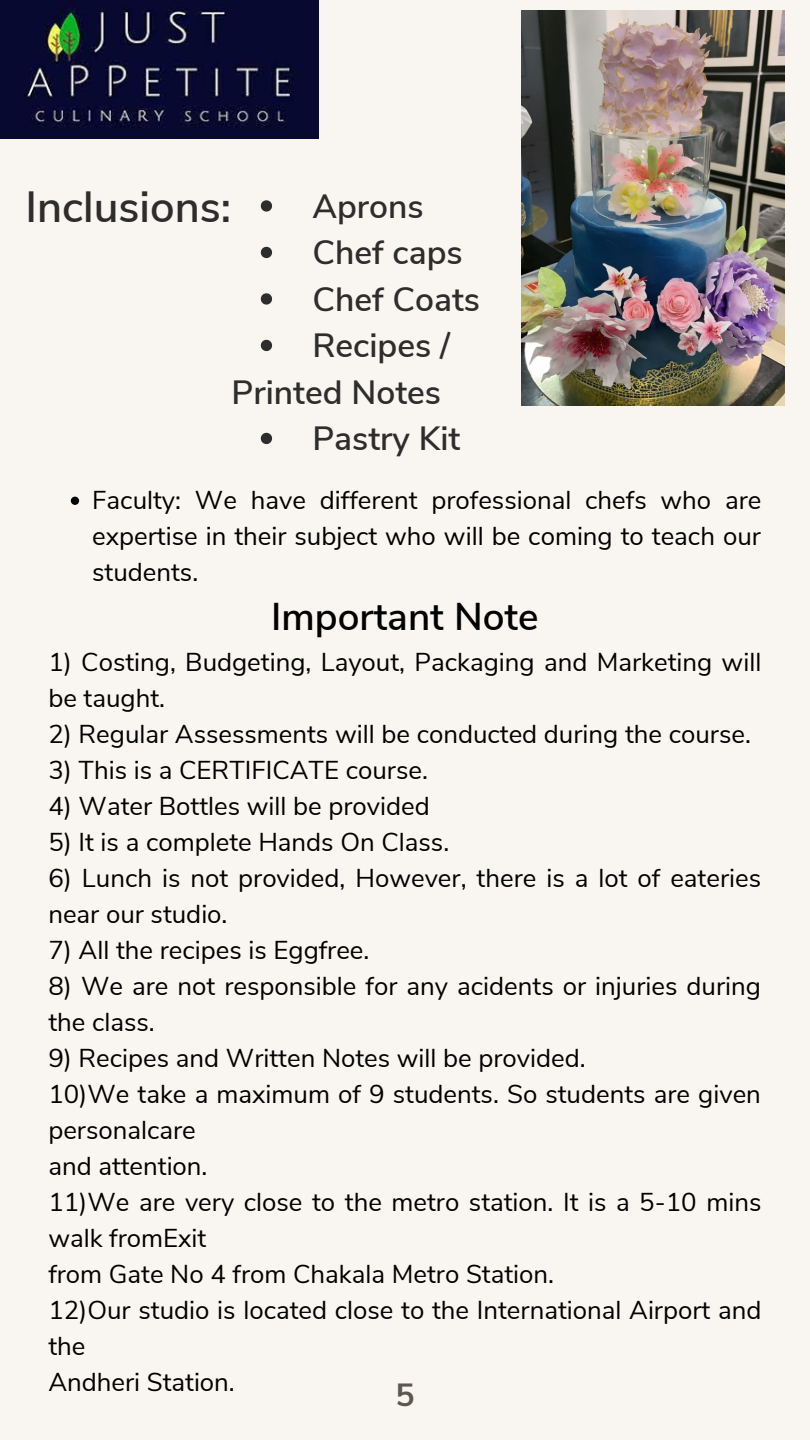
<style>
.page{position:relative;width:810px;height:1440px;background:#f9f5f0}
.page>*{position:absolute;margin:0;border:0;box-sizing:border-box;transform-origin:0 0}
.t1{font:600 43.6px "Nunito Sans";color:#2d2d2d}
.t2{font:600 38.7px "Nunito Sans";color:#000}
.t3{font:600 33.6px/46.5px "Nunito Sans";color:#2d2d2d}
.t4{font:700 32px "Nunito Sans";color:#5d584e}
.t5{font:25.8px/36px "Nunito Sans";color:#000}
</style>
<div class="page">
<img style="left:522px;top:11px;width:262px;height:394px">
<svg style="left:71px;top:497px;width:8px;height:8px"></svg>
<img style="left:0;top:0;width:319px;height:139px">
<svg style="left:261px;top:200px;width:11px;height:12px"></svg>
<svg style="left:261px;top:247px;width:11px;height:11px"></svg>
<svg style="left:261px;top:293px;width:11px;height:12px"></svg>
<svg style="left:261px;top:340px;width:11px;height:11px"></svg>
<svg style="left:261px;top:433px;width:11px;height:11px"></svg>
<h1 class="t1" style="left:25px;top:178px;width:207px">Inclusions:</h1>
<h3 class="t3" style="left:312px;top:183px;width:169px">Aprons<br>Chef caps<br>Chef Coats<br>Recipes /</h3>
<h3 class="t3" style="left:232px;top:369px;width:211px">Printed Notes</h3>
<h3 class="t3" style="left:312px;top:416px;width:149px">Pastry Kit</h3>
<p class="t5" style="left:92px;top:482px;width:671px;text-align:justify">Faculty: We have different professional chefs who are expertise in their subject who will be coming to teach our students.</p>
<h2 class="t2" style="left:271px;top:591px;width:269px">Important Note</h2>
<p class="t5" style="left:48px;top:644px;width:715px">1) Costing, Budgeting, Layout, Packaging and Marketing will be taught.</p>
<p class="t5" style="left:48px;top:716px;width:704px">2) Regular Assessments will be conducted during the course.</p>
<p class="t5" style="left:48px;top:752px;width:381px">3) This is a CERTIFICATE course.</p>
<p class="t5" style="left:48px;top:788px;width:383px">4) Water Bottles will be provided</p>
<p class="t5" style="left:48px;top:824px;width:402px">5) It is a complete Hands On Class.</p>
<p class="t5" style="left:48px;top:860px;width:714px">6) Lunch is not provided, However, there is a lot of eateries near our studio.</p>
<p class="t5" style="left:48px;top:932px;width:323px">7) All the recipes is Eggfree.</p>
<p class="t5" style="left:48px;top:968px;width:714px">8) We are not responsible for any acidents or injuries during the class.</p>
<p class="t5" style="left:48px;top:1040px;width:715px">9) Recipes and Written Notes will be provided.<br>10)We take a maximum of 9 students. So students are given personalcare<br>and attention.<br>11)We are very close to the metro station. It is a 5-10 mins walk fromExit<br>from Gate No 4 from Chakala Metro Station.<br>12)Our studio is located close to the International Airport and the<br>Andheri Station.</p>
<p class="t4" style="left:395px;top:1374px;width:21px">5</p>
</div>
